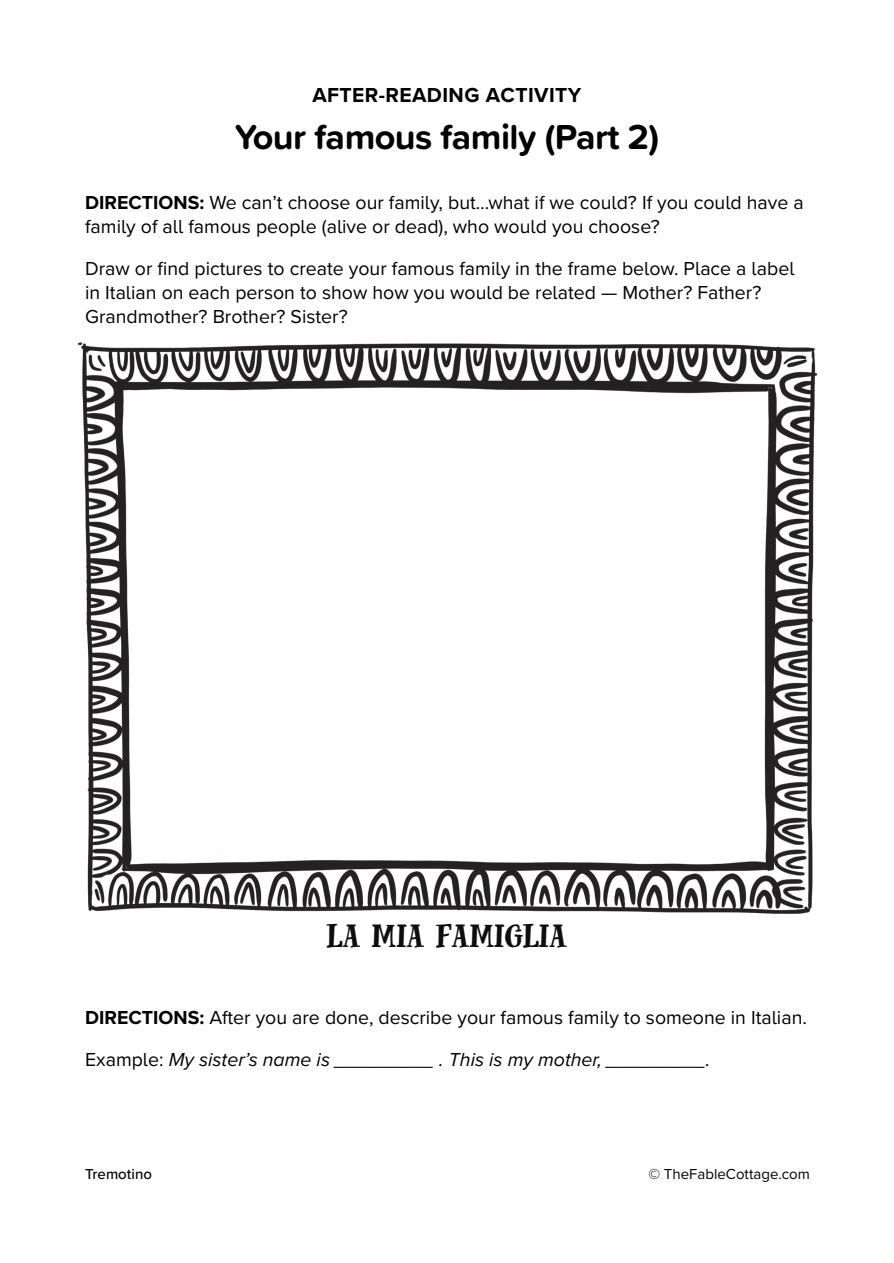
<style>
.page{position:relative;width:894px;height:1263px;background:#fff}
.page>*{position:absolute;margin:0;border:0;box-sizing:border-box;transform-origin:0 0}
.t1{font:48px "Fairy Tales";color:#0d0d0d}
.t2{font:700 36px "Proxima Soft";letter-spacing:-.015em;color:#000}
.t3{font:700 21px "Proxima Nova";letter-spacing:.02em;color:#000}
.t4{font:19.5px/24px "Proxima Nova";color:#000}
.t5{font:15px "Proxima Nova";color:#000}
.t6{font:500 15px "Proxima Nova";color:#000}
.s1{font-weight:700}
.s2{font-style:italic}
</style>
<div class="page">
<img style="left:77px;top:342px;width:741px;height:572px">
<p class="t3" style="left:312px;top:85px;width:270px">AFTER-READING ACTIVITY</p>
<h2 class="t2" style="left:234px;top:121px;width:426px">Your famous family (Part 2)</h2>
<p class="t4" style="left:85px;top:191px;width:720px"><span class="s1">DIRECTIONS:</span> We can’t choose our family, but…what if we could? If you could have a family of all famous people (alive or dead), who would you choose?</p>
<p class="t4" style="left:85px;top:257px;width:709px">Draw or find pictures to create your famous family in the frame below. Place a label in Italian on each person to show how you would be related — Mother? Father?<br>Grandmother? Brother? Sister?</p>
<h1 class="t1" style="left:326px;top:902px;width:242px">la mia famiglia</h1>
<p class="t4" style="left:85px;top:998px;width:723px;line-height:42px"><span class="s1">DIRECTIONS:</span> After you are done, describe your famous family to someone in Italian.<br>Example: <span class="s2">My sister’s name is _________ . This is my mother, _________.</span></p>
<p class="t6" style="left:85px;top:1167px;width:68px">Tremotino</p>
<p class="t5" style="left:648px;top:1167px;width:163px">© TheFableCottage.com</p>
</div>
